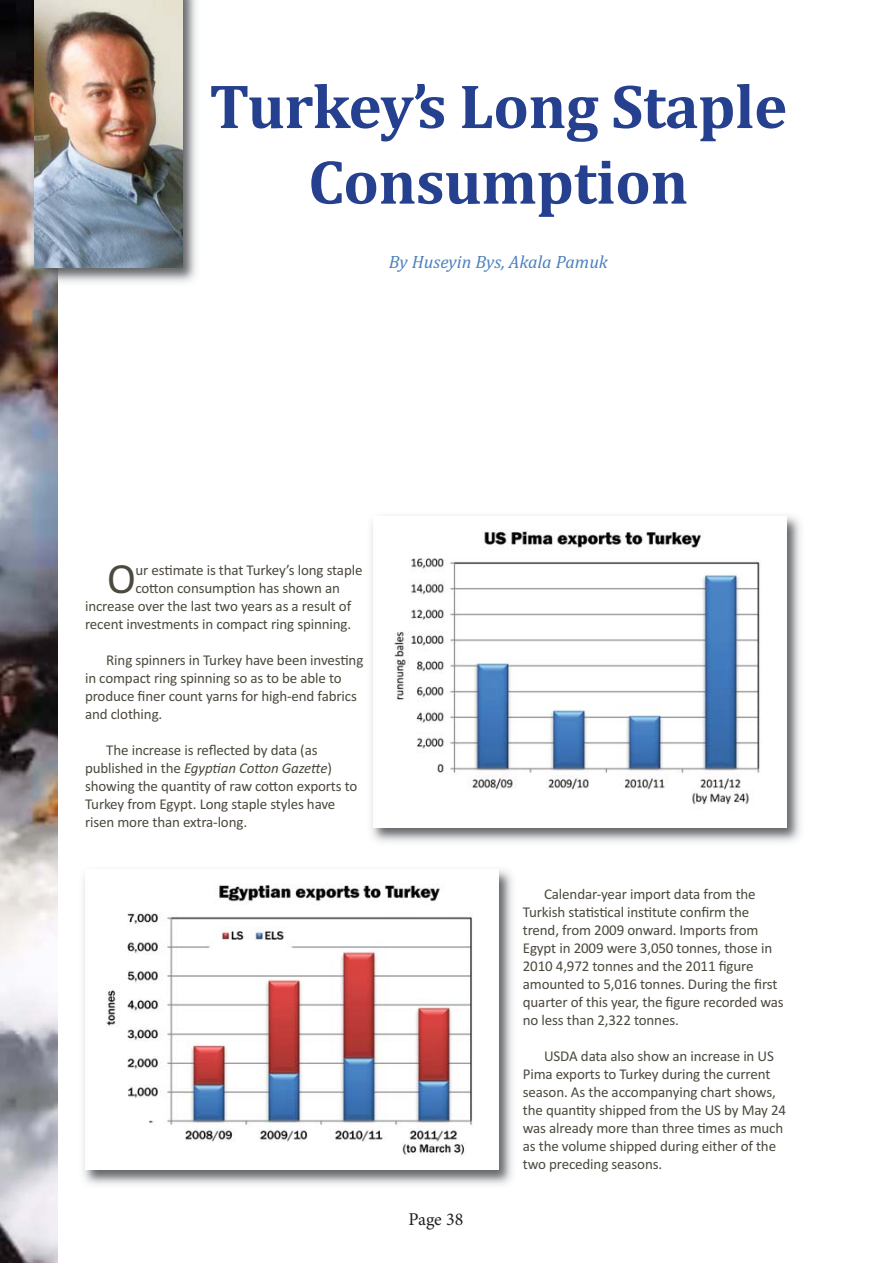
<style>
.page{position:relative;width:893px;height:1263px;background:#fff}
.page>*{position:absolute;margin:0;border:0;box-sizing:border-box;transform-origin:0 0}
.t1{font:700 63px/75.6px "Cambria";letter-spacing:-.01em;color:#25408e;text-align:center}
.t2{font:43.5px "Calibri";color:#4c493e}
.t3{font:italic 18px "Cambria";color:#4e81be}
.t4{font:18px "Minion Pro";letter-spacing:-.005em;color:#231f20}
.t5{font:15px/18px "Calibri";letter-spacing:-.01em;color:#4c493e}
.s1{font-style:italic}
</style>
<div class="page">
<img style="left:0;top:0;width:57px;height:1263px">
<img style="left:27px;top:0;width:170px;height:288px">
<img style="left:34px;top:0;width:149px;height:268px">
<img style="left:83px;top:869px;width:430px;height:316px">
<img style="left:85px;top:870px;width:413px;height:299px">
<img style="left:371px;top:515px;width:430px;height:327px">
<img style="left:373px;top:516px;width:414px;height:311px">
<h1 class="t1" style="left:209px;top:75px;width:580px">Turkey’s Long Staple<br>Consumption</h1>
<p class="t3" style="left:389px;top:255px;width:221px">By Huseyin Bys, Akala Pamuk</p>
<h2 class="t2" style="left:107px;top:564px;width:30px">O</h2>
<p class="t5" style="left:136px;top:563px;width:228px">ur estimate is that Turkey’s long staple</p>
<p class="t5" style="left:135px;top:581px;width:206px">cotton consumption has shown an</p>
<p class="t5" style="left:85px;top:599px;width:268px">increase over the last two years as a result of</p>
<p class="t5" style="left:85px;top:617px;width:268px">recent investments in compact ring spinning.</p>
<p class="t5" style="left:85px;top:653px;width:280px;text-indent:21px">Ring spinners in Turkey have been investing in compact ring spinning so as to be able to produce finer count yarns for high-end fabrics and clothing.</p>
<p class="t5" style="left:85px;top:743px;width:274px;text-indent:21px">The increase is reflected by data (as published in the <span class="s1">Egyptian Cotton Gazette</span>) showing the quantity of raw cotton exports to Turkey from Egypt. Long staple styles have risen more than extra-long.</p>
<p class="t4" style="left:408px;top:1208px;width:56px">Page 38</p>
<p class="t5" style="left:523px;top:886px;width:262px;text-indent:21px">Calendar-year import data from the Turkish statistical institute confirm the trend, from 2009 onward. Imports from Egypt in 2009 were 3,050 tonnes, those in 2010 4,972 tonnes and the 2011 figure amounted to 5,016 tonnes. During the first quarter of this year, the figure recorded was no less than 2,322 tonnes.</p>
<p class="t5" style="left:523px;top:1048px;width:265px;text-indent:21px">USDA data also show an increase in US Pima exports to Turkey during the current season. As the accompanying chart shows, the quantity shipped from the US by May 24 was already more than three times as much as the volume shipped during either of the two preceding seasons.</p>
</div>
